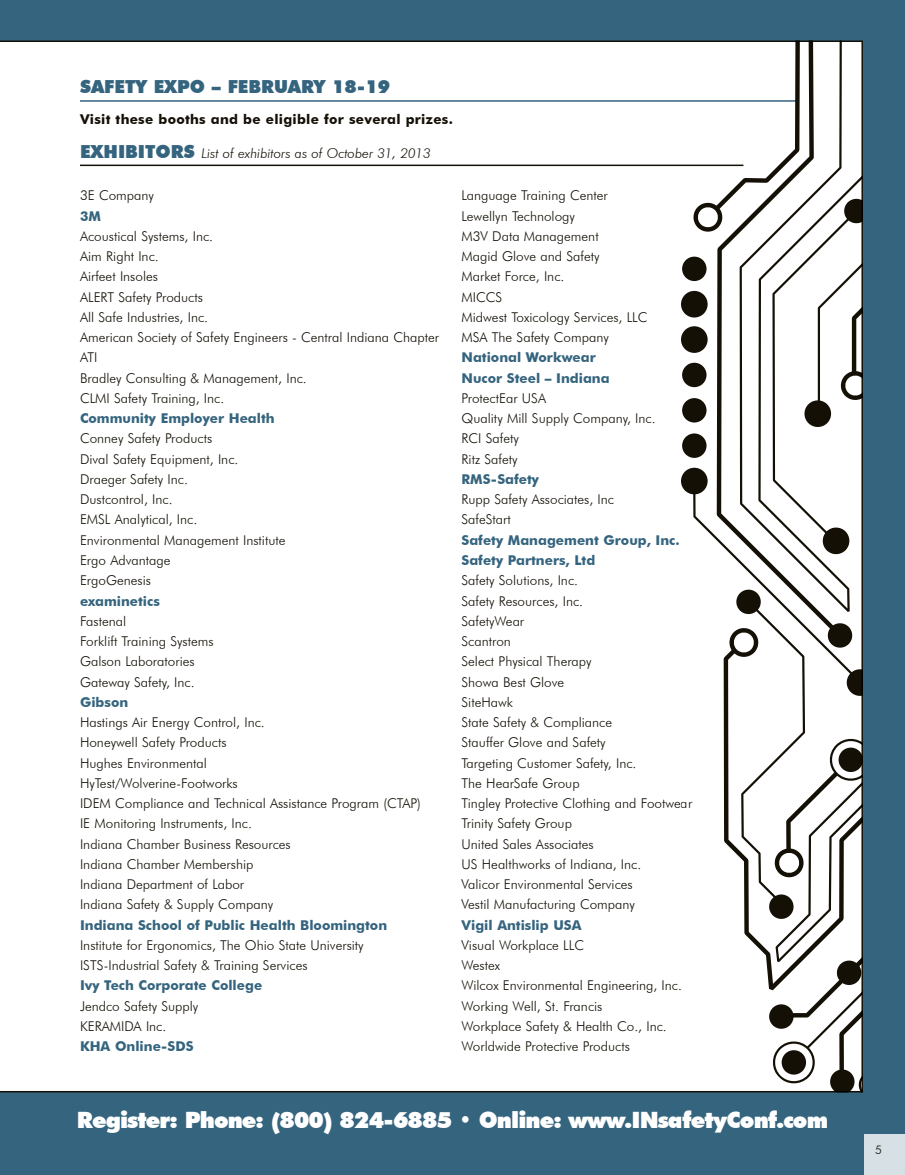
<style>
.page{position:relative;width:905px;height:1175px;background:#fff}
.page>*{position:absolute;margin:0;border:0;box-sizing:border-box;transform-origin:0 0}
.t1{font:900 22.5px "Futura BT";letter-spacing:-.04em;color:#fff}
.t2{font:900 18px "Futura BT";color:#35647e}
.t3{font:300 13.5px/20.2px "Futura BT";color:#141006}
.t4{font:700 13.5px/20.2px "Futura BT";color:#35647e}
.t5{font:700 13.5px "Futura BT";letter-spacing:.02em;color:#141006}
.t6{font:italic 300 13.5px "Futura BT";color:#141006}
.t7{font:300 12px "Futura BT";color:#141006}
.s1{font-weight:900;font-style:normal;font-size:18px;color:#35647e}
</style>
<div class="page">
<div style="left:0;top:0;width:904px;height:1174px;background:#35647e"></div>
<div style="left:0;top:40px;width:681px;height:1052px;background:#fff"></div>
<div style="left:864px;top:1134px;width:40px;height:40px;background:#d7e0e5"></div>
<hr style="left:80px;top:165px;width:663px;height:1px;background:#141006">
<hr style="left:80px;top:100px;width:715px;height:2px;background:#35647e">
<svg style="left:681px;top:40px;width:182px;height:1052px;background:#dddddc"></svg>
<h2 class="t2" style="left:80px;top:76px;width:24px">Safety</h2>
<h2 class="t2" style="left:154px;top:76px;width:26px">Expo</h2>
<h2 class="t2" style="left:212px;top:76px;width:39px">– Febr</h2>
<h2 class="t2" style="left:274px;top:76px;width:28px">uary</h2>
<h2 class="t2" style="left:332px;top:76px;width:59px">18-19</h2>
<p class="t5" style="left:80px;top:111px;width:374px">Visit these booths and be eligible for several prizes.</p>
<p class="t6" style="left:80px;top:145px;width:352px"><span class="s1">EXHIBITORS</span> List of exhibitors as of October 31, 2013</p>
<p class="t3" style="left:80px;top:185px;width:75px">3E Company</p>
<p class="t4" style="left:80px;top:205px;width:22px">3M</p>
<p class="t3" style="left:80px;top:226px;width:360px">Acoustical Systems, Inc.<br>Aim Right Inc.<br>Airfeet Insoles<br>ALERT Safety Products<br>All Safe Industries, Inc.<br>American Society of Safety Engineers - Central Indiana Chapter<br>ATI<br>Bradley Consulting &amp; Management, Inc.<br>CLMI Safety Training, Inc.</p>
<p class="t4" style="left:80px;top:408px;width:196px">Community Employer Health</p>
<p class="t3" style="left:80px;top:428px;width:207px">Conney Safety Products<br>Dival Safety Equipment, Inc.<br>Draeger Safety Inc.<br>Dustcontrol, Inc.<br>EMSL Analytical, Inc.<br>Environmental Management Institute<br>Ergo Advantage<br>ErgoGenesis</p>
<p class="t4" style="left:80px;top:590px;width:81px">examinetics</p>
<p class="t3" style="left:80px;top:610px;width:135px">Fastenal<br>Forklift Training Systems<br>Galson Laboratories<br>Gateway Safety, Inc.</p>
<p class="t4" style="left:80px;top:691px;width:50px">Gibson</p>
<p class="t3" style="left:80px;top:712px;width:342px">Hastings Air Energy Control, Inc.<br>Honeywell Safety Products<br>Hughes Environmental<br>HyTest/Wolverine-Footworks<br>IDEM Compliance and Technical Assistance Program (CTAP)<br>IE Monitoring Instruments, Inc.<br>Indiana Chamber Business Resources<br>Indiana Chamber Membership<br>Indiana Department of Labor<br>Indiana Safety &amp; Supply Company</p>
<p class="t4" style="left:80px;top:914px;width:309px">Indiana School of Public Health Bloomington</p>
<p class="t3" style="left:80px;top:934px;width:285px">Institute for Ergonomics, The Ohio State University<br>ISTS-Industrial Safety &amp; Training Services</p>
<p class="t4" style="left:80px;top:975px;width:184px">Ivy Tech Corporate College</p>
<p class="t3" style="left:80px;top:995px;width:120px">Jendco Safety Supply<br>KERAMIDA Inc.</p>
<p class="t4" style="left:80px;top:1036px;width:115px">KHA Online-SDS</p>
<p class="t3" style="left:461px;top:185px;width:187px">Language Training Center<br>Lewellyn Technology<br>M3V Data Management<br>Magid Glove and Safety<br>Market Force, Inc.<br>MICCS<br>Midwest Toxicology Services, LLC<br>MSA The Safety Company</p>
<p class="t4" style="left:461px;top:347px;width:150px">National Workwear<br>Nucor Steel – Indiana</p>
<p class="t3" style="left:461px;top:388px;width:195px">ProtectEar USA<br>Quality Mill Supply Company, Inc.<br>RCI Safety<br>Ritz Safety</p>
<p class="t4" style="left:461px;top:469px;width:79px">RMS-Safety</p>
<p class="t3" style="left:461px;top:489px;width:154px">Rupp Safety Associates, Inc<br>SafeStart</p>
<p class="t4" style="left:461px;top:529px;width:220px">Safety Management Group, Inc.<br>Safety Partners, Ltd</p>
<p class="t3" style="left:461px;top:570px;width:232px">Safety Solutions, Inc.<br>Safety Resources, Inc.<br>SafetyWear<br>Scantron<br>Select Physical Therapy<br>Showa Best Glove<br>SiteHawk<br>State Safety &amp; Compliance<br>Stauffer Glove and Safety<br>Targeting Customer Safety, Inc.<br>The HearSafe Group<br>Tingley Protective Clothing and Footwear<br>Trinity Safety Group<br>United Sales Associates<br>US Healthworks of Indiana, Inc.<br>Valicor Environmental Services<br>Vestil Manufacturing Company</p>
<p class="t4" style="left:461px;top:914px;width:121px">Vigil Antislip USA</p>
<p class="t3" style="left:461px;top:934px;width:222px">Visual Workplace LLC<br>Westex<br>Wilcox Environmental Engineering, Inc.<br>Working Well, St. Francis<br>Workplace Safety &amp; Health Co., Inc.<br>Worldwide Protective Products</p>
<h1 class="t1" style="left:77px;top:1106px;width:752px">Register: Phone: (800) 824-6885 • Online: www.INsafetyConf.com</h1>
<p class="t7" style="left:875px;top:1142px;width:8px">5</p>
</div>
